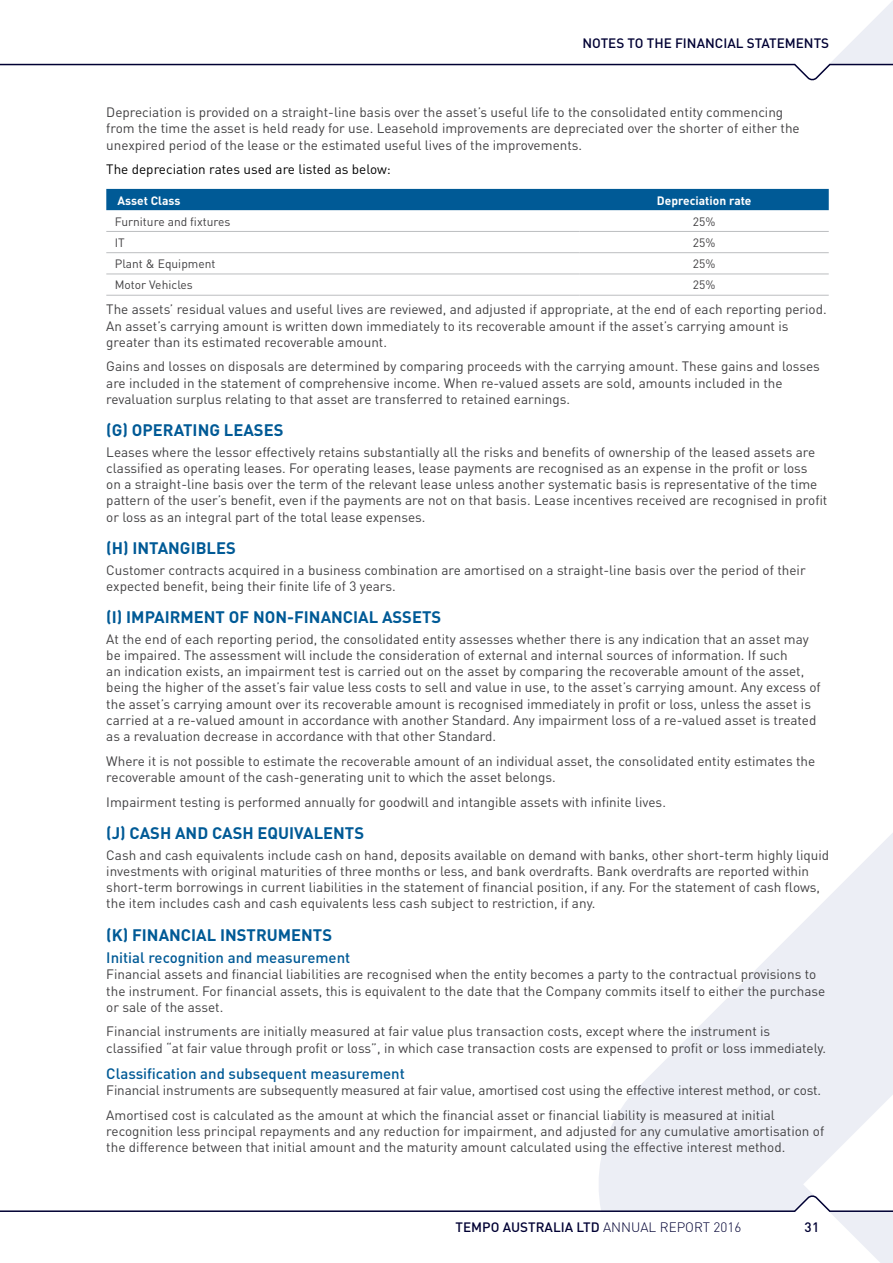
<style>
.page{position:relative;width:893px;height:1263px;background:#fff}
.page>*{position:absolute;margin:0;border:0;box-sizing:border-box;transform-origin:0 0}
.t1{font:700 16.5px "DIN";color:#005a96}
.t2{font:500 15px "DIN";color:#005a96}
.t3{font:13.5px/16.2px "DIN";color:#414042}
.t4{font:500 13.5px "DIN";color:#003}
.t5{font:13.5px "DIN";color:#000}
.t6{font:12px "DIN";color:#414042}
.t7{font:700 12px "DIN";color:#fff}
.s1{font-weight:300}
</style>
<div class="page">
<svg style="left:599px;top:833px;width:294px;height:360px;fill:#eceef5"></svg>
<div style="left:106px;top:189px;width:723px;height:21px;background:#005a96"></div>
<hr style="left:106px;top:231px;width:474px;height:1px;background:#bcbec0">
<hr style="left:580px;top:231px;width:249px;height:1px;background:#bcbec0">
<hr style="left:106px;top:252px;width:474px;height:1px;background:#bcbec0">
<hr style="left:580px;top:252px;width:249px;height:1px;background:#bcbec0">
<hr style="left:106px;top:274px;width:474px;height:1px;background:#bcbec0">
<hr style="left:580px;top:274px;width:249px;height:1px;background:#bcbec0">
<hr style="left:106px;top:295px;width:474px;height:1px;background:#bcbec0">
<hr style="left:580px;top:295px;width:249px;height:1px;background:#bcbec0">
<svg style="left:1px;top:1px;width:892px;height:80px"></svg>
<svg style="left:0;top:1193px;width:893px;height:70px"></svg>
<p class="t4" style="left:582px;top:35px;width:248px">NOTES TO THE FINANCIAL STATEMENTS</p>
<p class="t3" style="left:106px;top:104px;width:695px">Depreciation is provided on a straight-line basis over the asset’s useful life to the consolidated entity commencing from the time the asset is held ready for use. Leasehold improvements are depreciated over the shorter of either the unexpired period of the lease or the estimated useful lives of the improvements.</p>
<p class="t5" style="left:106px;top:161px;width:286px">The depreciation rates used are listed as below:</p>
<p class="t7" style="left:118px;top:192px;width:64px">Asset Class</p>
<p class="t7" style="left:657px;top:192px;width:96px">Depreciation rate</p>
<p class="t6" style="left:115px;top:214px;width:117px">Furniture and fixtures</p>
<p class="t6" style="left:693px;top:214px;width:24px">25%</p>
<p class="t6" style="left:115px;top:235px;width:11px">IT</p>
<p class="t6" style="left:693px;top:235px;width:24px">25%</p>
<p class="t6" style="left:115px;top:256px;width:102px">Plant &amp; Equipment</p>
<p class="t6" style="left:693px;top:256px;width:24px">25%</p>
<p class="t6" style="left:115px;top:278px;width:80px">Motor Vehicles</p>
<p class="t6" style="left:693px;top:278px;width:24px">25%</p>
<p class="t3" style="left:106px;top:301px;width:722px">The assets’ residual values and useful lives are reviewed, and adjusted if appropriate, at the end of each reporting period.<br>An asset’s carrying amount is written down immediately to its recoverable amount if the asset’s carrying amount is greater than its estimated recoverable amount.</p>
<p class="t3" style="left:106px;top:358px;width:715px">Gains and losses on disposals are determined by comparing proceeds with the carrying amount. These gains and losses are included in the statement of comprehensive income. When re-valued assets are sold, amounts included in the revaluation surplus relating to that asset are transferred to retained earnings.</p>
<p class="t1" style="left:106px;top:420px;width:179px">(G) OPERATING LEASES</p>
<p class="t3" style="left:106px;top:444px;width:723px">Leases where the lessor effectively retains substantially all the risks and benefits of ownership of the leased assets are classified as operating leases. For operating leases, lease payments are recognised as an expense in the profit or loss<br>on a straight-line basis over the term of the relevant lease unless another systematic basis is representative of the time pattern of the user’s benefit, even if the payments are not on that basis. Lease incentives received are recognised in profit or loss as an integral part of the total lease expenses.</p>
<p class="t1" style="left:106px;top:537px;width:131px">(H) INTANGIBLES</p>
<p class="t3" style="left:106px;top:561px;width:701px">Customer contracts acquired in a business combination are amortised on a straight-line basis over the period of their expected benefit, being their finite life of 3 years.</p>
<p class="t1" style="left:106px;top:607px;width:336px">(I) IMPAIRMENT OF NON-FINANCIAL ASSETS</p>
<p class="t3" style="left:106px;top:631px;width:716px">At the end of each reporting period, the consolidated entity assesses whether there is any indication that an asset may be impaired. The assessment will include the consideration of external and internal sources of information. If such<br>an indication exists, an impairment test is carried out on the asset by comparing the recoverable amount of the asset, being the higher of the asset’s fair value less costs to sell and value in use, to the asset’s carrying amount. Any excess of the asset’s carrying amount over its recoverable amount is recognised immediately in profit or loss, unless the asset is carried at a re-valued amount in accordance with another Standard. Any impairment loss of a re-valued asset is treated as a revaluation decrease in accordance with that other Standard.</p>
<p class="t3" style="left:106px;top:752px;width:711px">Where it is not possible to estimate the recoverable amount of an individual asset, the consolidated entity estimates the recoverable amount of the cash-generating unit to which the asset belongs.</p>
<p class="t3" style="left:106px;top:793px;width:561px">Impairment testing is performed annually for goodwill and intangible assets with infinite lives.</p>
<p class="t1" style="left:106px;top:822px;width:259px">(J) CASH AND CASH EQUIVALENTS</p>
<p class="t3" style="left:106px;top:846px;width:724px">Cash and cash equivalents include cash on hand, deposits available on demand with banks, other short-term highly liquid investments with original maturities of three months or less, and bank overdrafts. Bank overdrafts are reported within short-term borrowings in current liabilities in the statement of financial position, if any. For the statement of cash flows, the item includes cash and cash equivalents less cash subject to restriction, if any.</p>
<p class="t1" style="left:106px;top:924px;width:227px">(K) FINANCIAL INSTRUMENTS</p>
<p class="t2" style="left:106px;top:948px;width:246px">Initial recognition and measurement</p>
<p class="t3" style="left:106px;top:966px;width:720px">Financial assets and financial liabilities are recognised when the entity becomes a party to the contractual provisions to the instrument. For financial assets, this is equivalent to the date that the Company commits itself to either the purchase or sale of the asset.</p>
<p class="t3" style="left:106px;top:1023px;width:721px">Financial instruments are initially measured at fair value plus transaction costs, except where the instrument is classified “at fair value through profit or loss”, in which case transaction costs are expensed to profit or loss immediately.</p>
<p class="t2" style="left:106px;top:1064px;width:300px">Classification and subsequent measurement</p>
<p class="t3" style="left:106px;top:1078px;width:716px;line-height:24.8px">Financial instruments are subsequently measured at fair value, amortised cost using the effective interest method, or cost.<br>Amortised cost is calculated as the amount at which the financial asset or financial liability is measured at initial</p>
<p class="t3" style="left:106px;top:1123px;width:719px">recognition less principal repayments and any reduction for impairment, and adjusted for any cumulative amortisation of the difference between that initial amount and the maturity amount calculated using the effective interest method.</p>
<p class="t4" style="left:456px;top:1218px;width:287px">TEMPO AUSTRALIA LTD <span class="s1">ANNUAL REPORT 2016</span></p>
<p class="t4" style="left:804px;top:1218px;width:17px">31</p>
</div>
